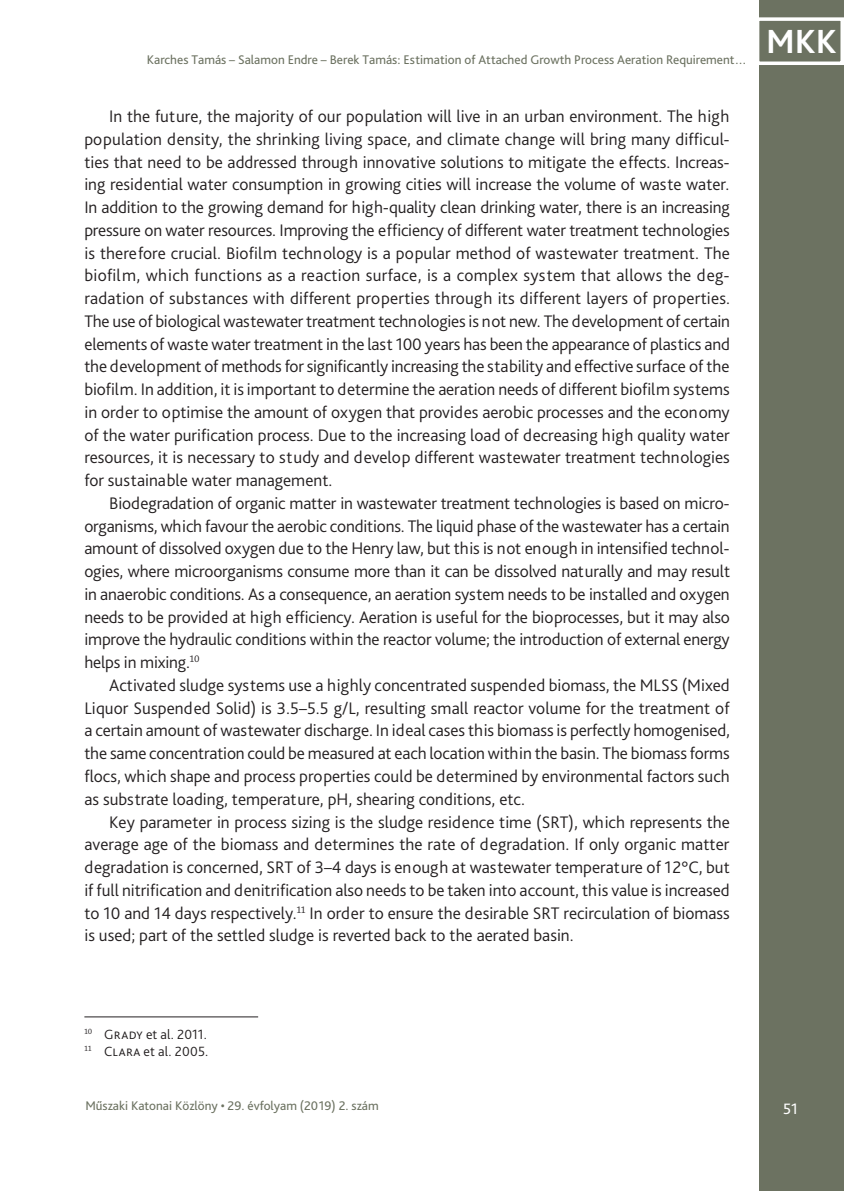
<style>
.page{position:relative;width:844px;height:1191px;background:#fff}
.page>*{position:absolute;margin:0;border:0;box-sizing:border-box;transform-origin:0 0}
.t1{font:700 35px "Bliss Pro";color:#fff}
.Szöveg{font:300 17.5px/22.8px "Bliss Pro";color:#231f20;text-align:justify}
.t2{font:15.75px "Bliss Pro";color:#fff}
.Lábjegyzet{font:300 14px "Bliss Pro";letter-spacing:.015em;color:#231f20}
.t3{font:13.12px "Bliss Pro";color:#6c7261}
</style>
<div class="page">
<div style="left:759px;top:0;width:84px;height:1191px;background:#6c7261"></div>
<div style="left:755px;top:17px;width:88px;height:48px;border:4px solid #fff"></div>
<hr style="left:84px;top:1016px;width:174px;height:1px;background:#231f20">
<p class="t3" style="left:147px;top:51px;width:601px">Karches Tamás – Salamon Endre – Berek Tamás: Estimation of Attached Growth Process Aeration Requirement…</p>
<p class="Szöveg" style="left:84px;top:104px;width:647px;text-indent:25px">In the future, the majority of our population will live in an urban environment. The high population density, the shrinking living space, and climate change will bring many difficul&shy;ties that need to be addressed through innovative solutions to mitigate the effects. Increas&shy;ing residential water consumption in growing cities will increase the volume of waste water.<br>In addition to the growing demand for high-quality clean drinking water, there is an increasing pressure on water resources. Improving the efficiency of different water treatment technologies is therefore crucial. Biofilm technology is a popular method of wastewater treatment. The biofilm, which functions as a reaction surface, is a complex system that allows the deg&shy;radation of substances with different properties through its different layers of properties.<br>The use of biological wastewater treatment technologies is not new. The development of certain elements of waste water treatment in the last 100 years has been the appearance of plastics and the development of methods for significantly increasing the stability and effective surface of the biofilm. In addition, it is important to determine the aeration needs of different biofilm systems in order to optimise the amount of oxygen that provides aerobic processes and the economy of the water purification process. Due to the increasing load of decreasing high quality water resources, it is necessary to study and develop different wastewater treatment technologies for sustainable water management.</p>
<p class="Szöveg" style="left:84px;top:491px;width:647px;text-indent:25px">Biodegradation of organic matter in wastewater treatment technologies is based on micro&shy;organisms, which favour the aerobic conditions. The liquid phase of the wastewater has a certain amount of dissolved oxygen due to the Henry law, but this is not enough in intensified technol&shy;ogies, where microorganisms consume more than it can be dissolved naturally and may result in anaerobic conditions. As a consequence, an aeration system needs to be installed and oxygen needs to be provided at high efficiency. Aeration is useful for the bioprocesses, but it may also improve the hydraulic conditions within the reactor volume; the introduction of external energy helps in mixing.<sup>10</sup></p>
<p class="Szöveg" style="left:84px;top:673px;width:647px;text-indent:25px">Activated sludge systems use a highly concentrated suspended biomass, the MLSS (Mixed Liquor Suspended Solid) is 3.5–5.5 g/L, resulting small reactor volume for the treatment of a certain amount of wastewater discharge. In ideal cases this biomass is perfectly homogenised, the same concentration could be measured at each location within the basin. The biomass forms flocs, which shape and process properties could be determined by environmental factors such as substrate loading, temperature, pH, shearing conditions, etc.</p>
<p class="Szöveg" style="left:84px;top:810px;width:647px;text-indent:25px">Key parameter in process sizing is the sludge residence time (SRT), which represents the average age of the biomass and determines the rate of degradation. If only organic matter degradation is concerned, SRT of 3–4 days is enough at wastewater temperature of 12°C, but if full nitrification and denitrification also needs to be taken into account, this value is increased to 10 and 14 days respectively.<sup>11</sup> In order to ensure the desirable SRT recirculation of biomass is used; part of the settled sludge is reverted back to the aerated basin.</p>
<h1 class="t1" style="left:765px;top:20px;width:72px">MKK</h1>
<p class="Lábjegyzet" style="left:84px;top:1025px;width:124px"><sup>10</sup> Grady et al. 2011.</p>
<p class="Lábjegyzet" style="left:84px;top:1042px;width:125px"><sup>11</sup> Clara et al. 2005.</p>
<p class="t3" style="left:85px;top:1098px;width:295px">Műszaki Katonai Közlöny • 29. évfolyam (2019) 2. szám</p>
<p class="t2" style="left:783px;top:1098px;width:16px">51</p>
</div>
